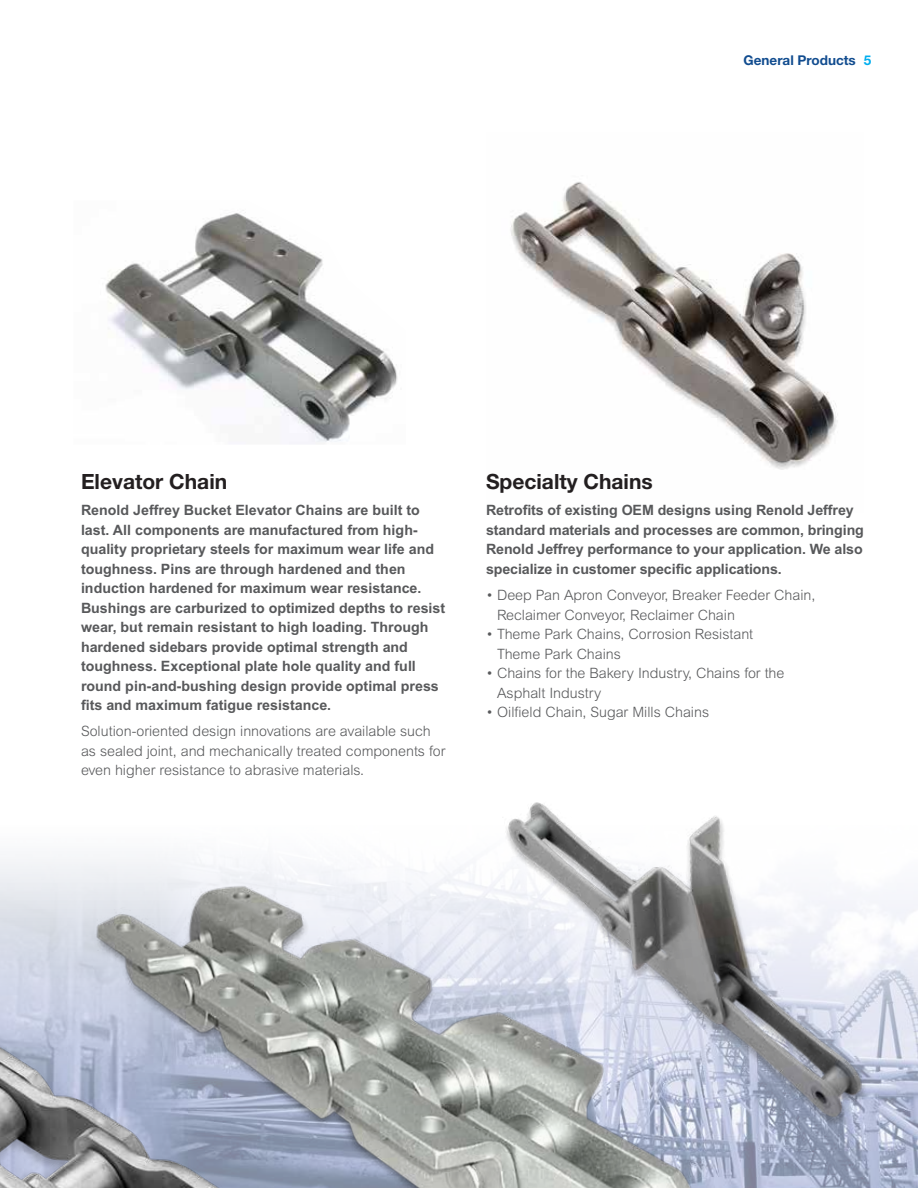
<style>
.page{position:relative;width:918px;height:1188px;background:#fff}
.page>*{position:absolute;margin:0;border:0;box-sizing:border-box;transform-origin:0 0}
.t1{font:700 21px "Helvetica Neue";color:#231f20}
.t2{font:700 14.25px/19.5px "Arial";color:#58595b}
.t3{font:300 14.25px/19.5px "Arial";color:#58595b}
.t4{font:700 13.5px "Helvetica Neue";color:#114c8f}
.s1{color:#00aeef}
</style>
<div class="page">
<img style="left:742px;top:900px;width:176px;height:288px">
<img style="left:510px;top:182px;width:328px;height:288px">
<img style="left:105px;top:213px;width:293px;height:231px">
<img style="left:506px;top:802px;width:394px;height:371px">
<img style="left:0;top:857px;width:45px;height:331px">
<img style="left:45px;top:837px;width:697px;height:351px">
<p class="t4" style="left:744px;top:51px;width:129px">General Products <span class="s1">5</span></p>
<h1 class="t1" style="left:81px;top:468px;width:148px">Elevator Chain</h1>
<p class="t2" style="left:81px;top:500px;width:366px">Renold Jeffrey Bucket Elevator Chains are built to last. All components are manufactured from high&shy;quality proprietary steels for maximum wear life and toughness. Pins are through hardened and then induction hardened for maximum wear resistance.<br>Bushings are carburized to optimized depths to resist wear, but remain resistant to high loading. Through hardened sidebars provide optimal strength and toughness. Exceptional plate hole quality and full round pin-and-bushing design provide optimal press fits and maximum fatigue resistance.</p>
<p class="t3" style="left:81px;top:722px;width:366px">Solution-oriented design innovations are available such as sealed joint, and mechanically treated components for even higher resistance to abrasive materials.</p>
<h1 class="t1" style="left:486px;top:469px;width:168px">Specialty Chains</h1>
<p class="t2" style="left:486px;top:500px;width:380px">Retrofits of existing OEM designs using Renold Jeffrey standard materials and processes are common, bringing Renold Jeffrey performance to your application. We also specialize in customer specific applications.</p>
<p class="t3" style="left:497px;top:585px;width:320px;text-indent:-11px">• Deep Pan Apron Conveyor, Breaker Feeder Chain,<br>Reclaimer Conveyor, Reclaimer Chain</p>
<p class="t3" style="left:497px;top:624px;width:258px;text-indent:-11px">• Theme Park Chains, Corrosion Resistant<br>Theme Park Chains</p>
<p class="t3" style="left:497px;top:663px;width:289px;text-indent:-11px">• Chains for the Bakery Industry, Chains for the<br>Asphalt Industry</p>
<p class="t3" style="left:486px;top:702px;width:225px">• Oilfield Chain, Sugar Mills Chains</p>
</div>
